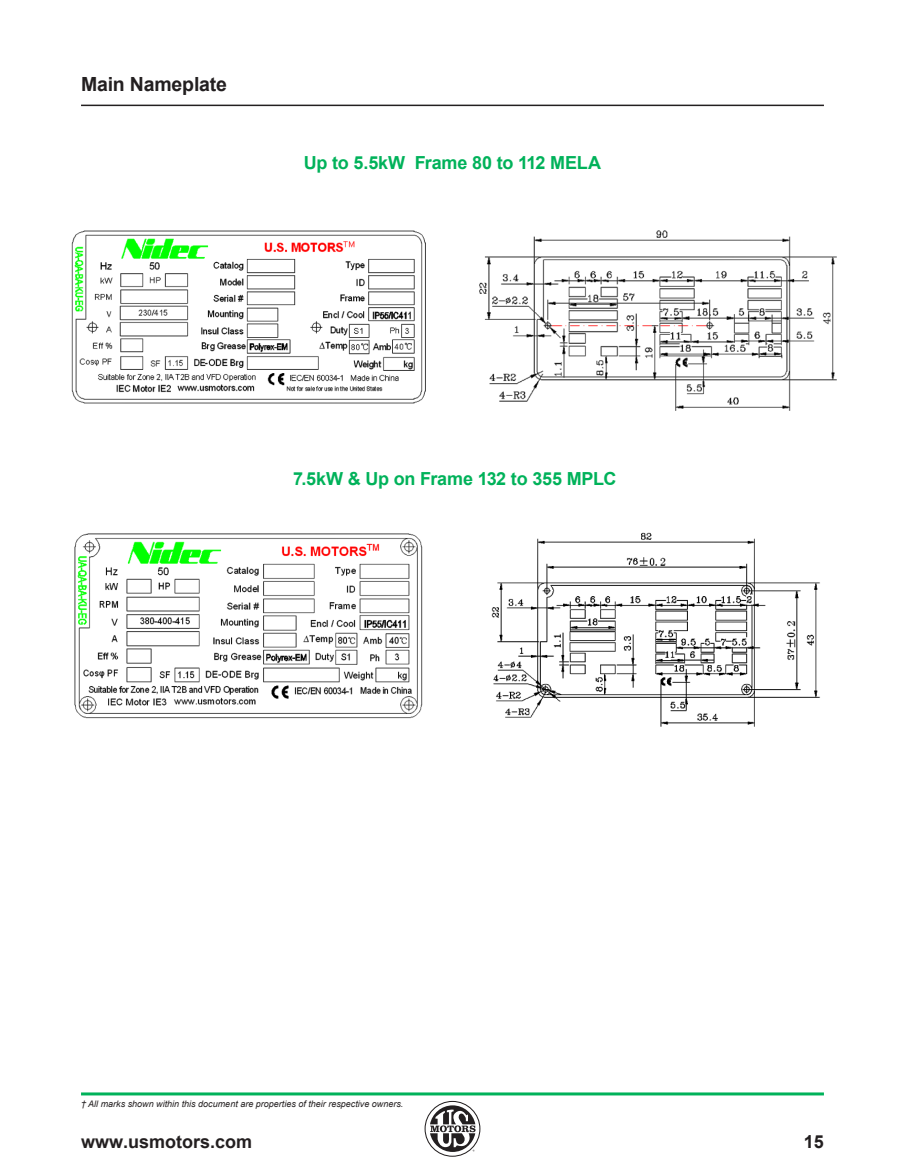
<style>
.page{position:relative;width:905px;height:1175px;background:#fff}
.page>*{position:absolute;margin:0;border:0;box-sizing:border-box;transform-origin:0 0}
._1_Title_13_15{font:700 19.5px "Arial";letter-spacing:-.01em;color:#231f20}
._1_Subhead_10{font:700 18px "Arial";letter-spacing:-.01em;color:#00b25a}
.t1{font:700 18px "Arial";color:#231f20}
.t2{font:italic 9px "Arial";color:#231f20}
</style>
<div class="page">
<hr style="left:81px;top:1092px;width:743px;height:3px;background:#00b25a">
<svg style="left:424px;top:1100px;width:56px;height:56px"></svg>
<hr style="left:81px;top:105px;width:743px;height:1px;background:#231f20">
<img style="left:71px;top:230px;width:355px;height:174px">
<img style="left:479px;top:230px;width:358px;height:181px">
<img style="left:74px;top:533px;width:349px;height:186px">
<img style="left:491px;top:532px;width:329px;height:195px">
<p class="_1_Title_13_15" style="left:81px;top:71px;width:147px">Main Nameplate</p>
<p class="_1_Subhead_10" style="left:304px;top:151px;width:299px">Up to 5.5kW Frame 80 to 112 MELA</p>
<p class="_1_Subhead_10" style="left:293px;top:467px;width:325px">7.5kW &amp; Up on Frame 132 to 355 MPLC</p>
<p class="t2" style="left:81px;top:1098px;width:324px">† All marks shown within this document are properties of their respective owners.</p>
<h2 class="t1" style="left:81px;top:1129px;width:173px">www.usmotors.com</h2>
<h2 class="t1" style="left:803px;top:1129px;width:22px">15</h2>
</div>
